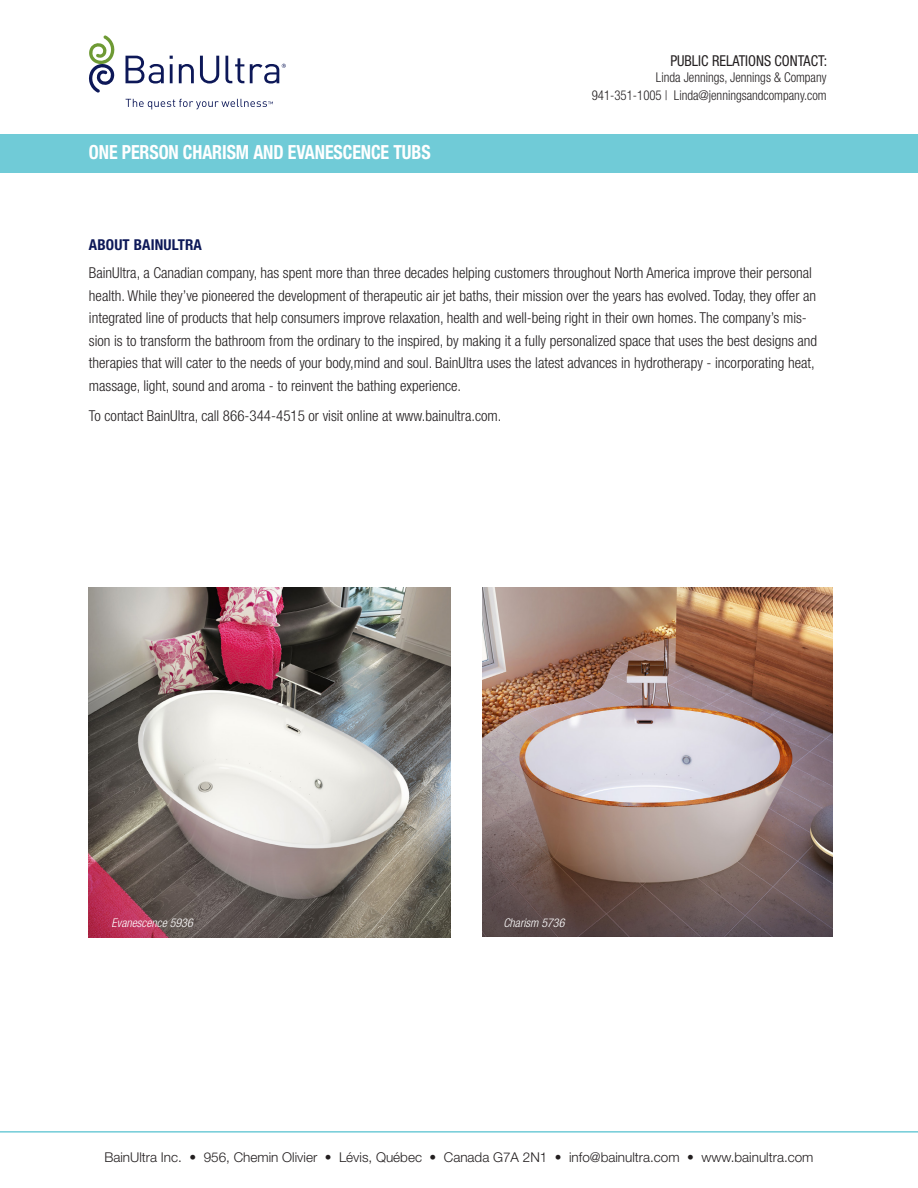
<style>
.page{position:relative;width:918px;height:1188px;background:#fff}
.page>*{position:absolute;margin:0;border:0;box-sizing:border-box;transform-origin:0 0}
.Bain_Body_Copy{font:700 condensed 19.5px "Helvetica Neue LT Std";letter-spacing:-.005em;color:#fff;scale:.92 1}
.Bain_Body_Copy-2{font:300 condensed 15px/22.5px "Helvetica Neue LT Std";color:#231f20}
.t1{font:condensed 15px "Helvetica Neue";color:#231f20;scale:.95 1}
.Bain_Body_Copy-3{font:700 condensed 15px "Helvetica Neue LT Std";letter-spacing:.01em;color:#0d1858}
.Contact{font:300 13.5px "Helvetica Neue LT Std";color:#231f20}
.t2{font:300 condensed 13.5px "Helvetica Neue";color:#231f20;scale:.95 1}
.Bain_Body_Copy-4{font:italic 300 condensed 12px "Helvetica Neue LT Std";color:#fff}
</style>
<div class="page">
<div style="left:0;top:134px;width:918px;height:39px;background:#70cbd7"></div>
<svg style="left:89px;top:35px;width:26px;height:58px"></svg>
<svg style="left:126px;top:56px;width:38px;height:28px"></svg>
<hr style="left:170px;top:64px;width:3px;height:19px;background:#0d1858">
<svg style="left:179px;top:64px;width:15px;height:19px"></svg>
<svg style="left:200px;top:56px;width:19px;height:28px"></svg>
<svg style="left:225px;top:56px;width:19px;height:27px"></svg>
<svg style="left:250px;top:64px;width:36px;height:20px"></svg>
<svg style="left:126px;top:99px;width:147px;height:10px"></svg>
<hr style="left:0;top:1131px;width:918px;height:2px;background:#70cbd7">
<img style="left:89px;top:587px;width:362px;height:351px">
<img style="left:482px;top:587px;width:350px;height:350px">
<p class="Bain_Body_Copy" style="left:89px;top:140px;width:373px">ONE PERSON CHARISM AND EVANESCENCE TUBS</p>
<p class="t1" style="left:670px;top:52px;width:167px">PUBLIC RELATIONS CONTACT:</p>
<p class="t2" style="left:656px;top:70px;width:181px">Linda Jennings, Jennings &amp; Company</p>
<p class="t2" style="left:592px;top:88px;width:249px">941-351-1005 | Linda@jenningsandcompany.com</p>
<p class="Bain_Body_Copy-3" style="left:89px;top:236px;width:114px">ABOUT BAINULTRA</p>
<p class="Bain_Body_Copy-2" style="left:89px;top:262px;width:730px">BainUltra, a Canadian company, has spent more than three decades helping customers throughout North America improve their personal health. While they’ve pioneered the development of therapeutic air jet baths, their mission over the years has evolved. Today, they offer an integrated line of products that help consumers improve relaxation, health and well-being right in their own homes. The company’s mis&shy;sion is to transform the bathroom from the ordinary to the inspired, by making it a fully personalized space that uses the best designs and therapies that will cater to the needs of your body,mind and soul. BainUltra uses the latest advances in hydrotherapy - incorporating heat, massage, light, sound and aroma - to reinvent the bathing experience.</p>
<p class="Bain_Body_Copy-2" style="left:89px;top:405px;width:414px">To contact BainUltra, call 866-344-4515 or visit online at www.bainultra.com.</p>
<p class="Bain_Body_Copy-4" style="left:112px;top:916px;width:83px">Evanescence 5936</p>
<p class="Bain_Body_Copy-4" style="left:503px;top:916px;width:63px">Charism 5736</p>
<p class="Contact" style="left:104px;top:1149px;width:711px">BainUltra Inc. • 956, Chemin Olivier • Lévis, Québec • Canada G7A 2N1 • info@bainultra.com • www.bainultra.com</p>
</div>
